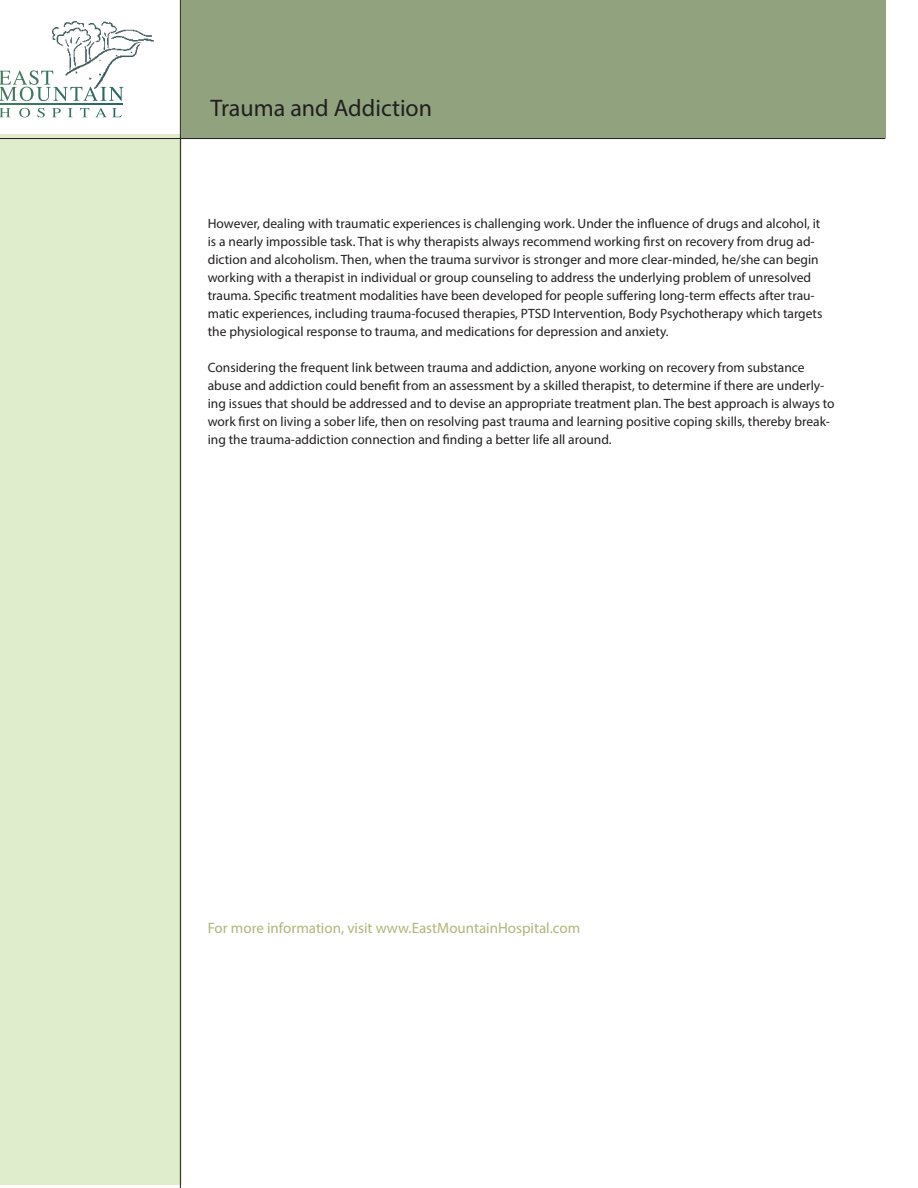
<style>
.page{position:relative;width:918px;height:1188px;background:#fff}
.page>*{position:absolute;margin:0;border:0;box-sizing:border-box;transform-origin:0 0}
.t1{font:24px "Myriad Pro";color:#231f20}
.t2{font:15px "Myriad Pro";color:#b1b579}
.t3{font:13.5px/18px "Myriad Pro";color:#231f20}
</style>
<div class="page">
<div style="left:0;top:135px;width:181px;height:1050px;background:#dfedcd"></div>
<div style="left:175px;top:0;width:711px;height:140px;background:#90a37e"></div>
<hr style="left:180px;top:0;width:1px;height:1188px;background:#231f20">
<hr style="left:0;top:138px;width:885px;height:1px;background:#231f20">
<svg style="left:0;top:70px;width:122px;height:31px"></svg>
<svg style="left:0;top:108px;width:11px;height:9px"></svg>
<svg style="left:19px;top:108px;width:11px;height:9px"></svg>
<svg style="left:37px;top:108px;width:8px;height:9px"></svg>
<svg style="left:52px;top:108px;width:9px;height:9px"></svg>
<svg style="left:68px;top:108px;width:5px;height:9px"></svg>
<svg style="left:80px;top:108px;width:9px;height:9px"></svg>
<svg style="left:95px;top:108px;width:27px;height:9px"></svg>
<svg style="left:0;top:104px;width:122px;height:1px"></svg>
<img style="left:52px;top:21px;width:101px;height:68px">
<p class="t1" style="left:210px;top:93px;width:223px">Trauma and Addiction</p>
<p class="t3" style="left:208px;top:214px;width:616px">However, dealing with traumatic experiences is challenging work. Under the influence of drugs and alcohol, it is a nearly impossible task. That is why therapists always recommend working first on recovery from drug ad&shy;diction and alcoholism. Then, when the trauma survivor is stronger and more clear-minded, he/she can begin working with a therapist in individual or group counseling to address the underlying problem of unresolved trauma. Specific treatment modalities have been developed for people suffering long-term effects after trau&shy;matic experiences, including trauma-focused therapies, PTSD Intervention, Body Psychotherapy which targets the physiological response to trauma, and medications for depression and anxiety.</p>
<p class="t3" style="left:208px;top:358px;width:628px">Considering the frequent link between trauma and addiction, anyone working on recovery from substance abuse and addiction could benefit from an assessment by a skilled therapist, to determine if there are underly&shy;ing issues that should be addressed and to devise an appropriate treatment plan. The best approach is always to work first on living a sober life, then on resolving past trauma and learning positive coping skills, thereby break&shy;ing the trauma-addiction connection and finding a better life all around.</p>
<p class="t2" style="left:208px;top:919px;width:374px">For more information, visit www.EastMountainHospital.com</p>
</div>
